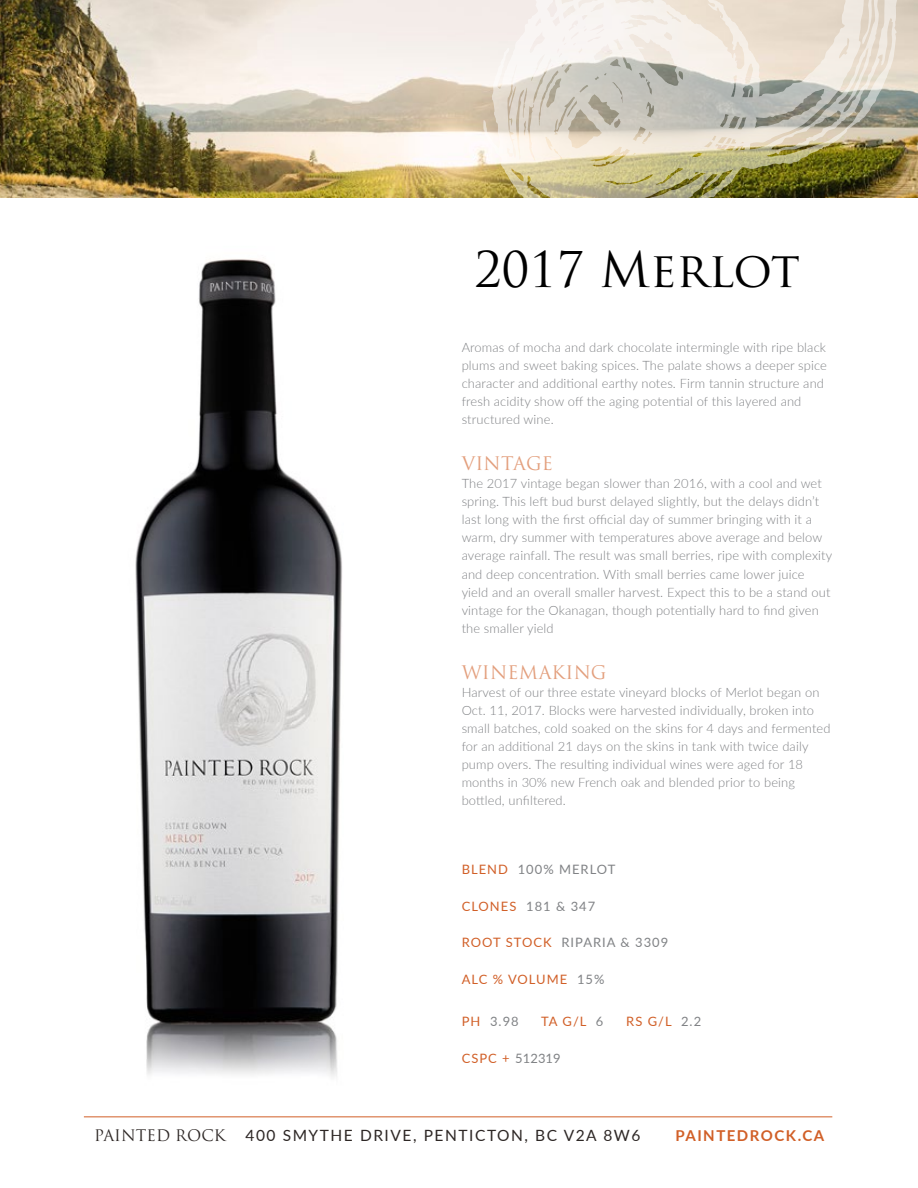
<style>
.page{position:relative;width:918px;height:1188px;background:#fff}
.page>*{position:absolute;margin:0;border:0;box-sizing:border-box;transform-origin:0 0}
.t1{font:48px "Trajan Pro";color:#000}
.t2{font:18.3px "Trajan Pro";letter-spacing:.01em;color:#e39f7d}
.t3{font:15.6px "Lato";letter-spacing:.1em;color:#2d2725}
.t4{font:15.6px "Trajan Pro";color:#2d2725}
.t5{font:700 15px "Lato";letter-spacing:.1em;color:#d15f27}
.t6{font:300 12.9px/18.1px "Lato";letter-spacing:.01em;color:#808285}
.t7{font:12.9px "Lato";letter-spacing:.08em;color:#808285}
.t8{font:12.9px "Lato";letter-spacing:.08em;color:#d15f27}
.t9{font:12.9px "Lato";letter-spacing:.01em;color:#808285}
.s1{color:#d15f27}
.s2{color:#808285}
</style>
<div class="page">
<img style="left:135px;top:259px;width:207px;height:818px">
<img style="left:0;top:0;width:918px;height:197px">
<hr style="left:84px;top:1117px;width:748px;height:1px;background:#d15f27">
<img style="left:760px;top:0;width:139px;height:176px">
<svg style="left:483px;top:0;width:277px;height:198px;background:#d7d1bf"></svg>
<h1 class="t1" style="left:474px;top:239px;width:327px">2017 Merlot</h1>
<p class="t6" style="left:462px;top:338px;width:367px">Aromas of mocha and dark chocolate intermingle with ripe black plums and sweet baking spices. The palate shows a deeper spice character and additional earthy notes. Firm tannin structure and fresh acidity show off the aging potential of this layered and structured wine.</p>
<h2 class="t2" style="left:462px;top:452px;width:93px">VINTAGE</h2>
<p class="t6" style="left:462px;top:474px;width:372px">The 2017 vintage began slower than 2016, with a cool and wet spring. This left bud burst delayed slightly, but the delays didn’t last long with the first official day of summer bringing with it a warm, dry summer with temperatures above average and below average rainfall. The result was small berries, ripe with complexity and deep concentration. With small berries came lower juice yield and an overall smaller harvest. Expect this to be a stand out vintage for the Okanagan, though potentially hard to find given the smaller yield</p>
<h2 class="t2" style="left:462px;top:660px;width:147px">WINEMAKING</h2>
<p class="t6" style="left:462px;top:682px;width:370px">Harvest of our three estate vineyard blocks of Merlot began on Oct. 11, 2017. Blocks were harvested individually, broken into small batches, cold soaked on the skins for 4 days and fermented for an additional 21 days on the skins in tank with twice daily pump overs. The resulting individual wines were aged for 18 months in 30% new French oak and blended prior to being bottled, unfiltered.</p>
<p class="t7" style="left:462px;top:860px;width:155px"><span class="s1">BLEND</span> 100% MERLOT</p>
<p class="t7" style="left:462px;top:897px;width:135px"><span class="s1">CLONES</span> 181 &amp; 347</p>
<p class="t7" style="left:462px;top:934px;width:208px"><span class="s1">ROOT STOCK</span> RIPARIA &amp; 3309</p>
<p class="t8" style="left:462px;top:970px;width:144px">ALC % VOLUME <span class="s2">15%</span></p>
<p class="t7" style="left:462px;top:1012px;width:59px"><span class="s1">PH</span> 3.98</p>
<p class="t8" style="left:541px;top:1012px;width:64px">TA G/L <span class="s2">6</span></p>
<p class="t8" style="left:626px;top:1012px;width:77px">RS G/L <span class="s2">2.2</span></p>
<p class="t9" style="left:462px;top:1049px;width:101px"><span class="s1">CSPC +</span> 512319</p>
<p class="t4" style="left:94px;top:1126px;width:133px">PAINTED ROCK</p>
<p class="t3" style="left:246px;top:1125px;width:397px">400 SMYTHE DRIVE, PENTICTON, BC V2A 8W6</p>
<p class="t5" style="left:675px;top:1125px;width:150px">PAINTEDROCK.CA</p>
</div>
